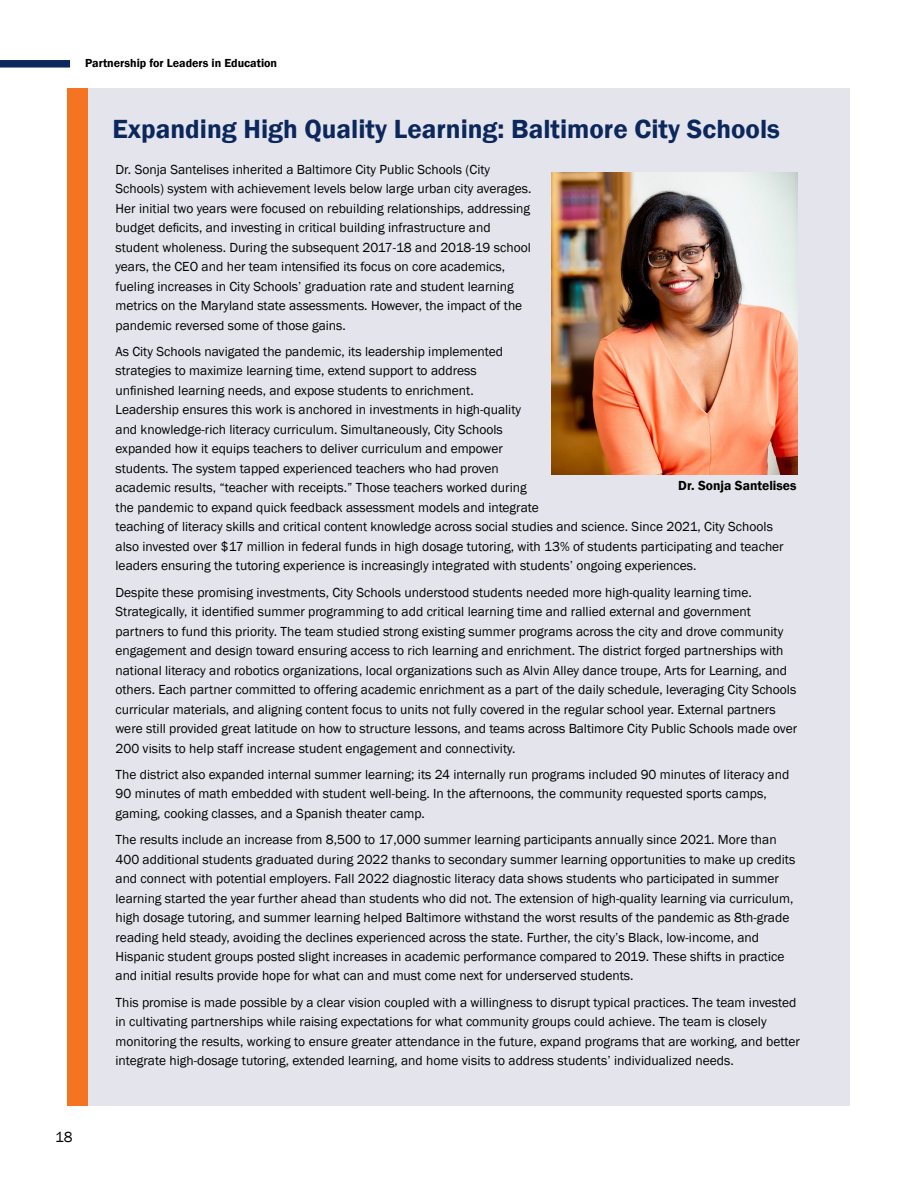
<style>
.page{position:relative;width:918px;height:1188px;background:#fff}
.page>*{position:absolute;margin:0;border:0;box-sizing:border-box;transform-origin:0 0}
.t1{font:600 27px "Franklin Gothic";color:#0c275c}
.t2{font:15px "Franklin Gothic";color:#000}
.t3{font:13.5px/19.5px "Franklin Gothic";color:#000}
.t4{font:600 13.5px "Franklin Gothic";color:#000}
.t5{font:600 12px "Franklin Gothic";color:#000}
</style>
<div class="page">
<div style="left:0;top:60px;width:70px;height:8px;background:#0c275c"></div>
<div style="left:84px;top:89px;width:766px;height:1017px;background:#e4e4ec"></div>
<div style="left:67px;top:89px;width:20px;height:1017px;background:#f47421"></div>
<img style="left:552px;top:172px;width:246px;height:302px">
<p class="t5" style="left:85px;top:55px;width:194px">Partnership for Leaders in Education</p>
<h1 class="t1" style="left:113px;top:112px;width:669px">Expanding High Quality Learning: Baltimore City Schools</h1>
<p class="t3" style="left:116px;top:160px;width:417px">Dr. Sonja Santelises inherited a Baltimore City Public Schools (City Schools) system with achievement levels below large urban city averages.<br>Her initial two years were focused on rebuilding relationships, addressing budget deficits, and investing in critical building infrastructure and student wholeness. During the subsequent 2017-18 and 2018-19 school years, the CEO and her team intensified its focus on core academics, fueling increases in City Schools’ graduation rate and student learning metrics on the Maryland state assessments. However, the impact of the pandemic reversed some of those gains.</p>
<p class="t3" style="left:116px;top:342px;width:670px">As City Schools navigated the pandemic, its leadership implemented<br>strategies to maximize learning time, extend support to address<br>unfinished learning needs, and expose students to enrichment.<br>Leadership ensures this work is anchored in investments in high-quality<br>and knowledge-rich literacy curriculum. Simultaneously, City Schools<br>expanded how it equips teachers to deliver curriculum and empower<br>students. The system tapped experienced teachers who had proven<br>academic results, “teacher with receipts.” Those teachers worked during<br>the pandemic to expand quick feedback assessment models and integrate<br>teaching of literacy skills and critical content knowledge across social studies and science. Since 2021, City Schools also invested over $17 million in federal funds in high dosage tutoring, with 13% of students participating and teacher leaders ensuring the tutoring experience is increasingly integrated with students’ ongoing experiences.</p>
<p class="t3" style="left:116px;top:583px;width:683px">Despite these promising investments, City Schools understood students needed more high-quality learning time.<br>Strategically, it identified summer programming to add critical learning time and rallied external and government partners to fund this priority. The team studied strong existing summer programs across the city and drove community engagement and design toward ensuring access to rich learning and enrichment. The district forged partnerships with national literacy and robotics organizations, local organizations such as Alvin Alley dance troupe, Arts for Learning, and others. Each partner committed to offering academic enrichment as a part of the daily schedule, leveraging City Schools curricular materials, and aligning content focus to units not fully covered in the regular school year. External partners were still provided great latitude on how to structure lessons, and teams across Baltimore City Public Schools made over 200 visits to help staff increase student engagement and connectivity.</p>
<p class="t3" style="left:116px;top:765px;width:675px">The district also expanded internal summer learning; its 24 internally run programs included 90 minutes of literacy and<br>90 minutes of math embedded with student well-being. In the afternoons, the community requested sports camps, gaming, cooking classes, and a Spanish theater camp.</p>
<p class="t3" style="left:116px;top:830px;width:681px">The results include an increase from 8,500 to 17,000 summer learning participants annually since 2021. More than 400 additional students graduated during 2022 thanks to secondary summer learning opportunities to make up credits and connect with potential employers. Fall 2022 diagnostic literacy data shows students who participated in summer learning started the year further ahead than students who did not. The extension of high-quality learning via curriculum, high dosage tutoring, and summer learning helped Baltimore withstand the worst results of the pandemic as 8th-grade reading held steady, avoiding the declines experienced across the state. Further, the city’s Black, low-income, and Hispanic student groups posted slight increases in academic performance compared to 2019. These shifts in practice and initial results provide hope for what can and must come next for underserved students.</p>
<p class="t3" style="left:116px;top:993px;width:686px">This promise is made possible by a clear vision coupled with a willingness to disrupt typical practices. The team invested in cultivating partnerships while raising expectations for what community groups could achieve. The team is closely monitoring the results, working to ensure greater attendance in the future, expand programs that are working, and better integrate high-dosage tutoring, extended learning, and home visits to address students’ individualized needs.</p>
<p class="t4" style="left:678px;top:477px;width:120px">Dr. Sonja Santelises</p>
<p class="t2" style="left:55px;top:1127px;width:19px">18</p>
</div>
